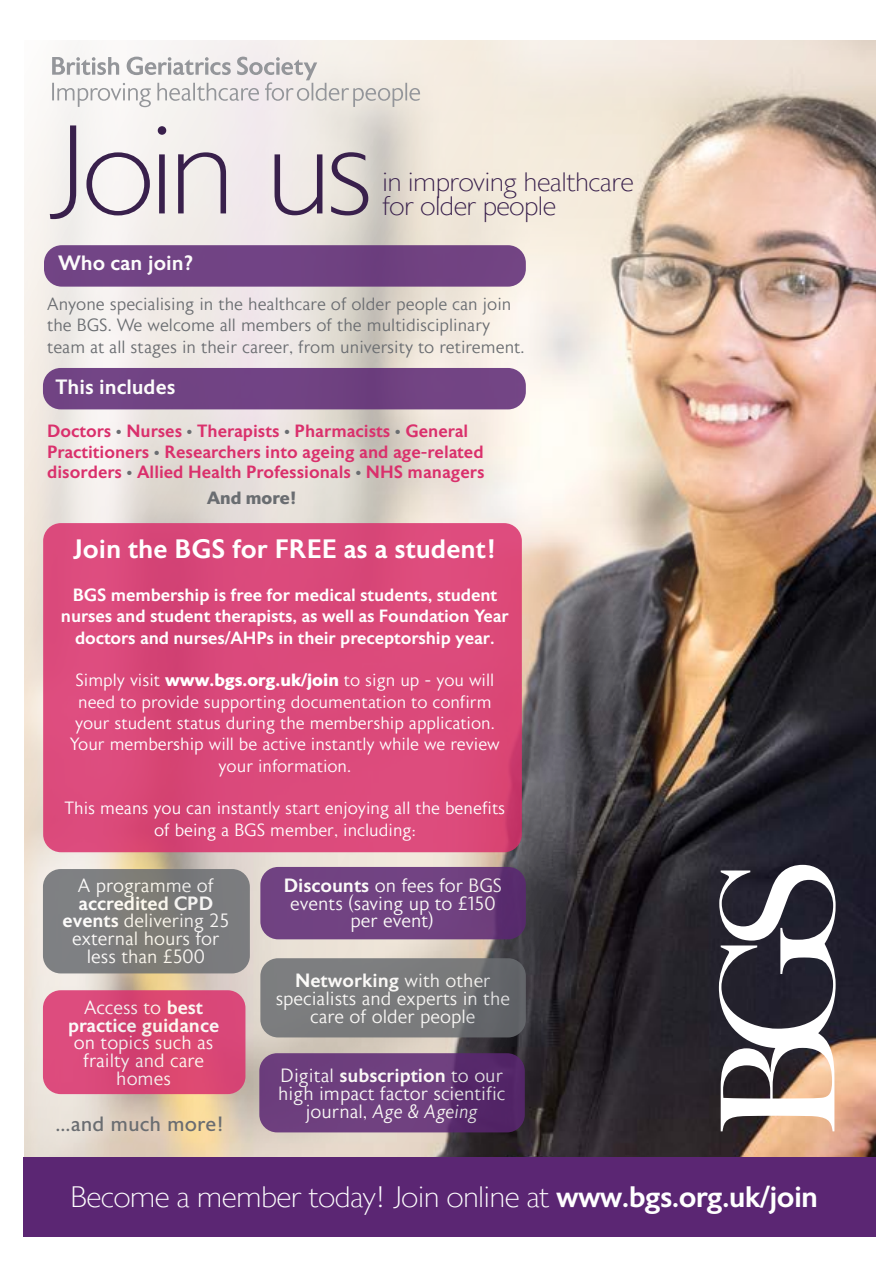
<style>
.page{position:relative;width:893px;height:1263px;background:#fff}
.page>*{position:absolute;margin:0;border:0;box-sizing:border-box;transform-origin:0 0}
.t1{font:200 125.85px "Astoria Sans";letter-spacing:-.06em;color:#39204c}
.t2{font:200 29.55px "Astoria Sans";letter-spacing:-.025em;color:#fff}
.t3{font:200 26.7px/23.7px "Astoria Sans";letter-spacing:-.025em;color:#39204c}
.t4{font:500 26.7px "Astoria Sans";color:#fff}
.t5{font:500 20.7px "Astoria Sans";color:#fff}
.t6{font:20.7px "Astoria Sans";color:#6a6d71}
.t7{font:300 19.2px/17.7px "Astoria Sans";color:#fff;text-align:center}
.t8{font:500 19.2px/17.7px "Astoria Sans";color:#fff;text-align:center}
.t9{font:300 17.7px/21.3px "Astoria Sans";color:#fff;text-align:center}
.t10{font:300 17.7px/21.3px "Astoria Sans";color:#6a6d71}
.t11{font:500 17.7px/20.7px "Astoria Sans";color:#da306c}
.t12{font:500 17.7px/21.3px "Astoria Sans";letter-spacing:-.005em;color:#fff;text-align:center}
.t13{font:700 17.7px "Astoria Sans";color:#6a6d71}
.s1{font-weight:700;color:#6a6d71}
.s2{font-weight:700}
.s3{font-weight:500}
.s4{font-weight:300}
.s5{font-style:italic}
</style>
<div class="page">
<img style="left:25px;top:40px;width:850px;height:1117px">
<div style="left:43px;top:523px;width:479px;height:329px;background:#db4a7b;border-radius:18px"></div>
<svg style="left:52px;top:57px;width:368px;height:50px"></svg>
<div style="left:44px;top:245px;width:482px;height:42px;background:#714384;border-radius:18px"></div>
<div style="left:43px;top:368px;width:483px;height:41px;background:#714384;border-radius:18px"></div>
<div style="left:43px;top:869px;width:207px;height:104px;background:#7e7d7d;border-radius:18px"></div>
<svg style="left:260px;top:867px;width:266px;height:72px;fill:#714282"></svg>
<div style="left:43px;top:990px;width:202px;height:104px;background:#da4876;border-radius:18px"></div>
<svg style="left:259px;top:1053px;width:266px;height:79px;fill:#6d3e7e"></svg>
<div style="left:260px;top:958px;width:266px;height:79px;background:linear-gradient(to right,#838485,#696b6e);border-radius:18px"></div>
<div style="left:23px;top:1157px;width:852px;height:79px;background:#5b2673"></div>
<svg style="left:719px;top:865px;width:117px;height:266px"></svg>
<h1 class="t1" style="left:47px;top:102px;width:327px">Join us</h1>
<h3 class="t3" style="left:382px;top:171px;width:253px">in improving healthcare for older people</h3>
<p class="t5" style="left:58px;top:251px;width:137px">Who can join?</p>
<p class="t10" style="left:47px;top:294px;width:479px">Anyone specialising in the healthcare of older people can join the BGS. We welcome all members of the multidisciplinary team at all stages in their career, from university to retirement.</p>
<p class="t5" style="left:56px;top:376px;width:121px">This includes</p>
<p class="t11" style="left:47px;top:421px;width:439px">Doctors <span class="s1">•</span> Nurses <span class="s1">•</span> Therapists <span class="s1">•</span> Pharmacists <span class="s1">•</span> General<br>Practitioners <span class="s1">•</span> Researchers into ageing and age-related disorders <span class="s1">•</span> Allied Health Professionals <span class="s1">•</span> NHS managers</p>
<p class="t13" style="left:207px;top:488px;width:92px">And more!</p>
<h3 class="t4" style="left:73px;top:534px;width:426px">Join the BGS for FREE as a student!</h3>
<p class="t12" style="left:61px;top:585px;width:449px">BGS membership is free for medical students, student nurses and student therapists, as well as Foundation Year doctors and nurses/AHPs in their preceptorship year.</p>
<p class="t9" style="left:70px;top:670px;width:431px">Simply visit <span class="s2">www.bgs.org.uk/join</span> to sign up - you will need to provide supporting documentation to confirm your student status during the membership application.<br>Your membership will be active instantly while we review your information.</p>
<p class="t9" style="left:65px;top:798px;width:442px">This means you can instantly start enjoying all the benefits of being a BGS member, including:</p>
<p class="t7" style="left:78px;top:877px;width:138px">A programme of</p>
<p class="t7" style="left:63px;top:895px;width:168px"><span class="s3">accredited CPD events</span> delivering 25 external hours for less than £500</p>
<p class="t8" style="left:68px;top:999px;width:153px"><span class="s4">Access to</span> best practice guidance</p>
<p class="t7" style="left:74px;top:1035px;width:141px">on topics such as frailty and care homes</p>
<p class="t6" style="left:56px;top:1113px;width:171px">...and much more!</p>
<p class="t7" style="left:284px;top:877px;width:220px"><span class="s3">Discounts</span> on fees for BGS events (saving up to £150 per event)</p>
<p class="t7" style="left:276px;top:972px;width:236px"><span class="s3">Networking</span> with other specialists and experts in the care of older people</p>
<p class="t7" style="left:278px;top:1067px;width:229px">Digital <span class="s3">subscription</span> to our high impact factor scientific journal, <span class="s5">Age &amp; Ageing</span></p>
<h2 class="t2" style="left:70px;top:1181px;width:749px">Become a member today! Join online at <span class="s3">www.bgs.org.uk/join</span></h2>
</div>
